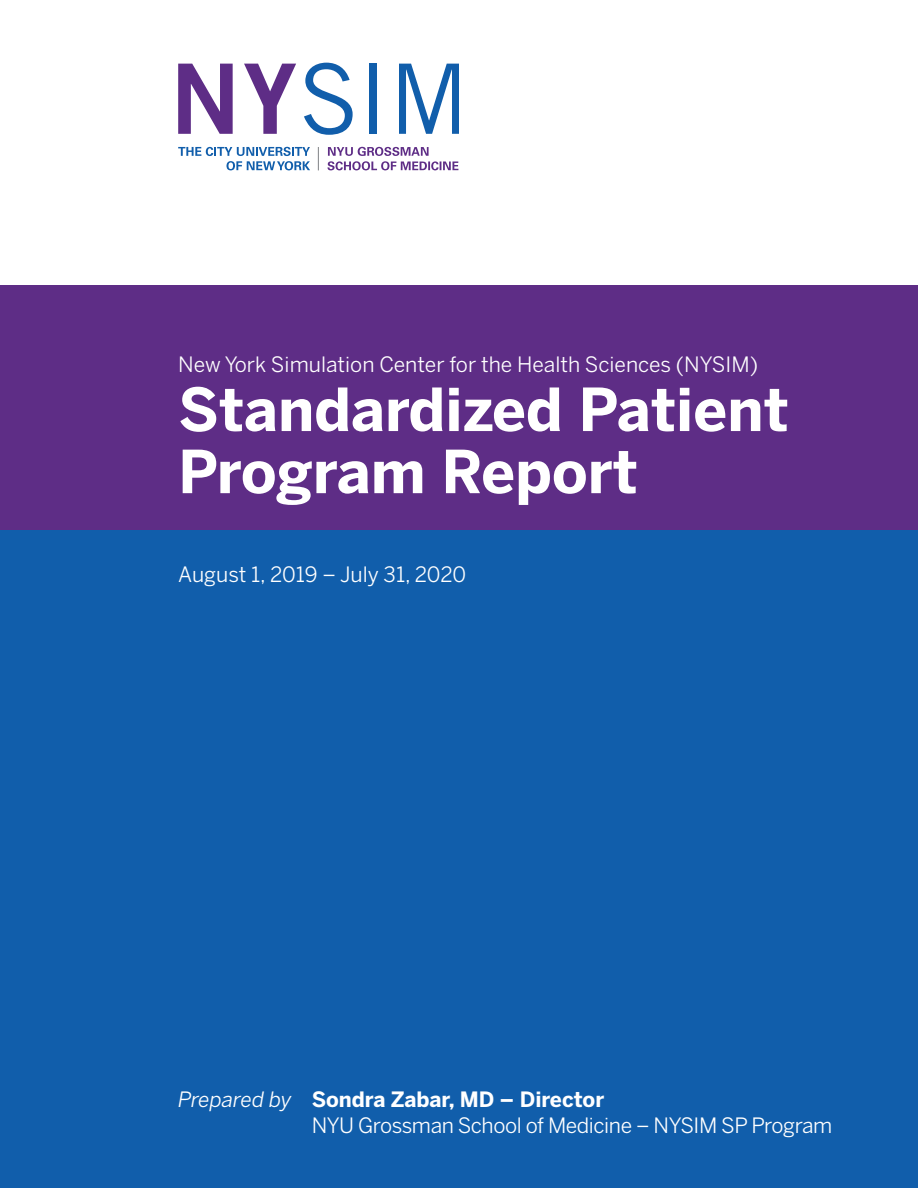
<style>
.page{position:relative;width:918px;height:1188px;background:#fff}
.page>*{position:absolute;margin:0;border:0;box-sizing:border-box;transform-origin:0 0}
.t1{font:700 58.8px/62.1px "Benton Sans";color:#fff}
.t2{font:21px "Benton Sans";letter-spacing:-.01em;color:#fff}
.t3{font:700 21px "Benton Sans";color:#fff}
.s1{font-weight:400;font-style:italic}
</style>
<div class="page">
<div style="left:0;top:495px;width:918px;height:693px;background:#115eab"></div>
<div style="left:0;top:285px;width:918px;height:245px;background:#5e2d86"></div>
<svg style="left:178px;top:64px;width:55px;height:70px"></svg>
<svg style="left:244px;top:64px;width:52px;height:70px"></svg>
<svg style="left:304px;top:63px;width:49px;height:72px"></svg>
<div style="left:369px;top:64px;width:8px;height:70px;background:#115eab"></div>
<svg style="left:399px;top:64px;width:60px;height:70px"></svg>
<svg style="left:178px;top:147px;width:132px;height:23px"></svg>
<svg style="left:318px;top:147px;width:1px;height:23px"></svg>
<svg style="left:328px;top:147px;width:130px;height:23px"></svg>
<p class="t2" style="left:178px;top:352px;width:581px">New York Simulation Center for the Health Sciences (NYSIM)</p>
<p class="t1" style="left:178px;top:378px;width:612px">Standardized Patient<br>Program Report</p>
<p class="t2" style="left:178px;top:562px;width:290px">August 1, 2019 – July 31, 2020</p>
<p class="t3" style="left:178px;top:1087px;width:428px"><span class="s1">Prepared by</span> Sondra Zabar, MD – Director</p>
<p class="t2" style="left:312px;top:1112px;width:522px">NYU Grossman School of Medicine – NYSIM SP Program</p>
</div>
